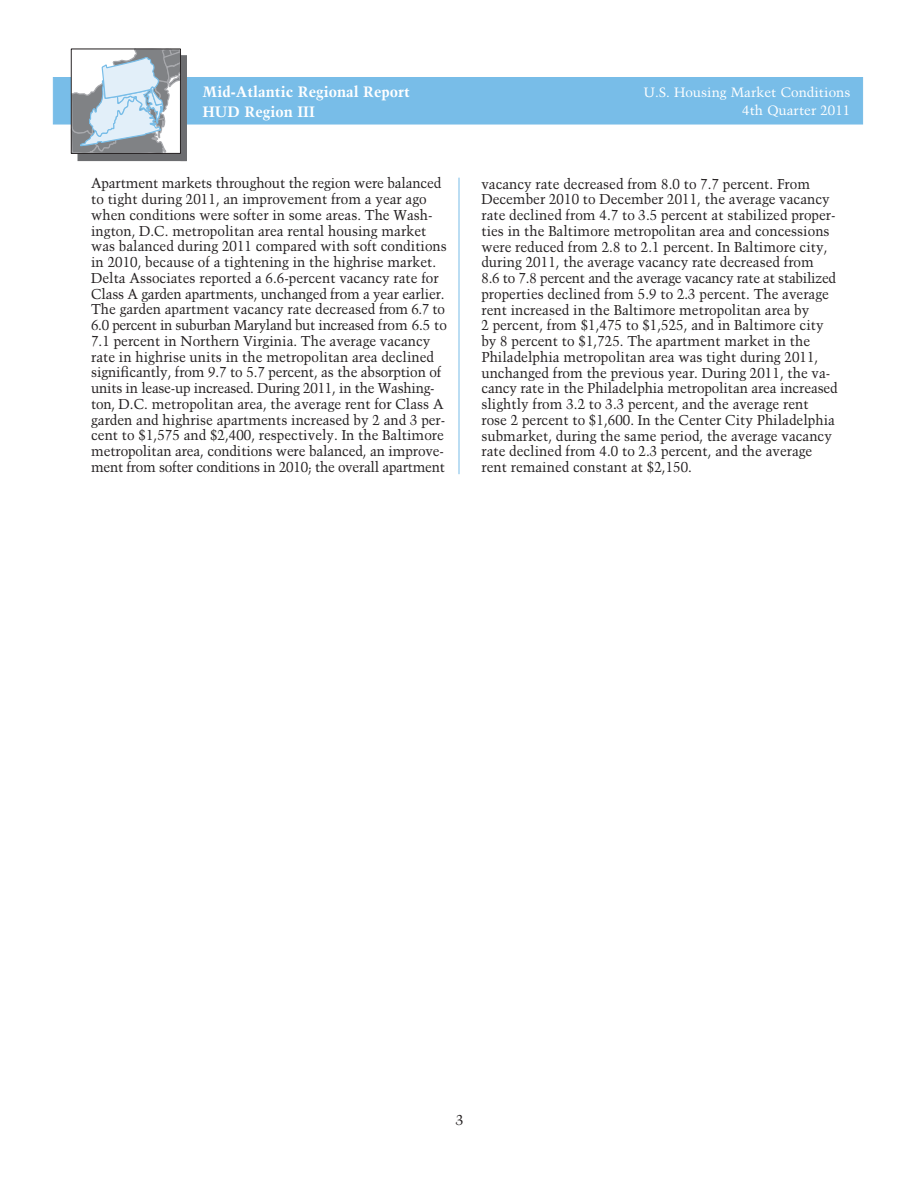
<style>
.page{position:relative;width:918px;height:1188px;background:#fff}
.page>*{position:absolute;margin:0;border:0;box-sizing:border-box;transform-origin:0 0}
.t1{font:700 15px/19.5px "Trump Mediaeval";color:#fff}
.t2{font:14.25px/15.8px "Trump Mediaeval";color:#231f20;scale:.95 1}
.t3{font:14.25px "Trump Mediaeval";color:#231f20}
.t4{font:13.5px/18px "Trump Mediaeval";color:#fff;text-align:right}
</style>
<div class="page">
<div style="left:53px;top:77px;width:810px;height:47px;background:#78bde8"></div>
<div style="left:180px;top:55px;width:7px;height:106px;background:#6c6d70"></div>
<svg style="left:71px;top:48px;width:112px;height:114px"></svg>
<hr style="left:459px;top:178px;width:1px;height:296px;background:#78bde8">
<p class="t1" style="left:202px;top:82px;width:209px">Mid-Atlantic Regional Report<br>HUD Region III</p>
<p class="t4" style="left:644px;top:84px;width:208px">U.S. Housing Market Conditions<br>4th Quarter 2011</p>
<p class="t2" style="left:91px;top:175px;width:376px">Apartment markets throughout the region were balanced to tight during 2011, an improvement from a year ago when conditions were softer in some areas. The Wash&shy;ington, D.C. metropolitan area rental housing market was balanced during 2011 compared with soft conditions in 2010, because of a tightening in the highrise market.<br>Delta Associates reported a 6.6-percent vacancy rate for Class A garden apartments, unchanged from a year earlier.<br>The garden apartment vacancy rate decreased from 6.7 to 6.0 percent in suburban Maryland but increased from 6.5 to 7.1 percent in Northern Virginia. The average vacancy rate in highrise units in the metropolitan area declined significantly, from 9.7 to 5.7 percent, as the absorption of units in lease-up increased. During 2011, in the Washing&shy;ton, D.C. metropolitan area, the average rent for Class A garden and highrise apartments increased by 2 and 3 per&shy;cent to $1,575 and $2,400, respectively. In the Baltimore metropolitan area, conditions were balanced, an improve&shy;ment from softer conditions in 2010; the overall apartment</p>
<p class="t2" style="left:481px;top:176px;width:377px">vacancy rate decreased from 8.0 to 7.7 percent. From December 2010 to December 2011, the average vacancy rate declined from 4.7 to 3.5 percent at stabilized proper&shy;ties in the Baltimore metropolitan area and concessions were reduced from 2.8 to 2.1 percent. In Baltimore city, during 2011, the average vacancy rate decreased from<br>8.6 to 7.8 percent and the average vacancy rate at stabilized properties declined from 5.9 to 2.3 percent. The average rent increased in the Baltimore metropolitan area by<br>2 percent, from $1,475 to $1,525, and in Baltimore city by 8 percent to $1,725. The apartment market in the Philadelphia metropolitan area was tight during 2011, unchanged from the previous year. During 2011, the va&shy;cancy rate in the Philadelphia metropolitan area increased slightly from 3.2 to 3.3 percent, and the average rent rose 2 percent to $1,600. In the Center City Philadelphia submarket, during the same period, the average vacancy rate declined from 4.0 to 2.3 percent, and the average rent remained constant at $2,150.</p>
<p class="t3" style="left:456px;top:1111px;width:9px">3</p>
</div>
